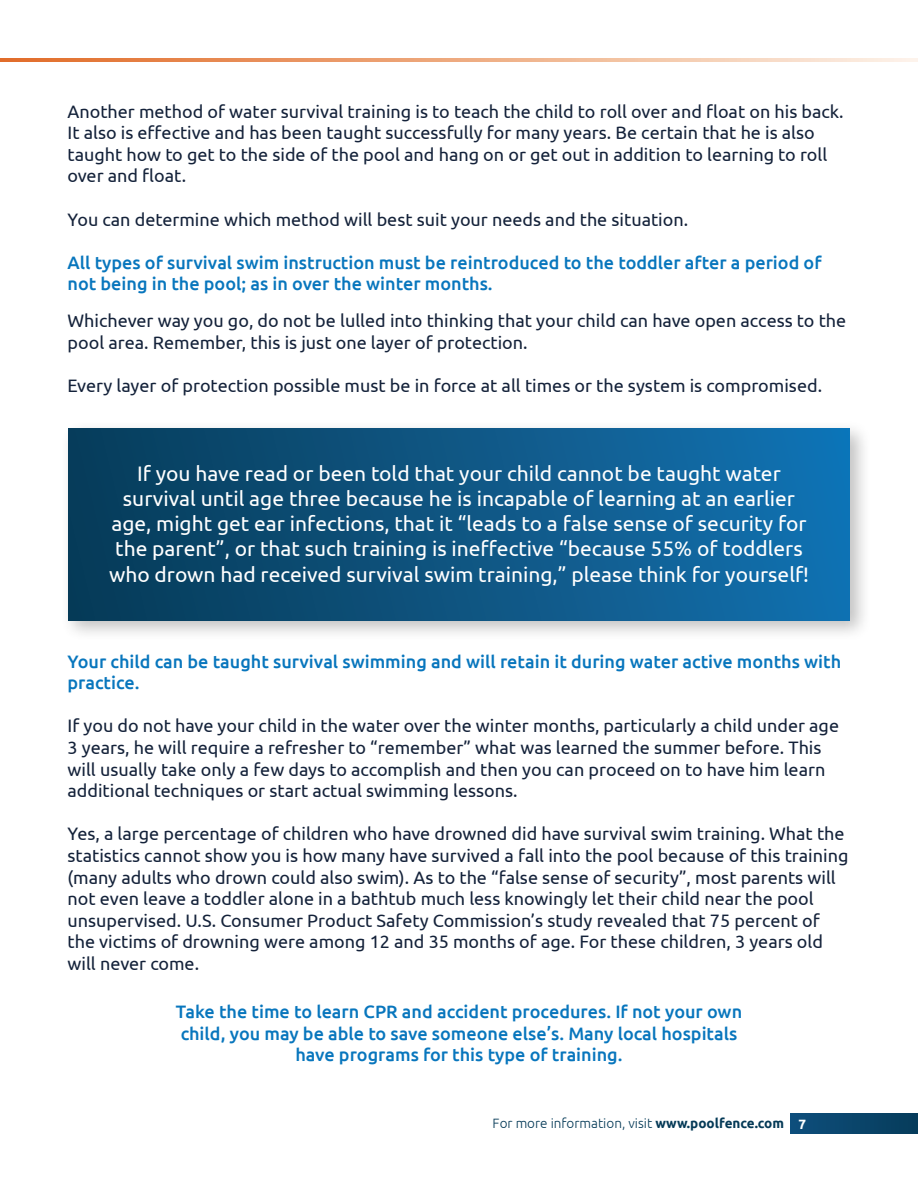
<style>
.page{position:relative;width:918px;height:1188px;background:#fff}
.page>*{position:absolute;margin:0;border:0;box-sizing:border-box;transform-origin:0 0}
.t1{font:21px/25.2px "Ubuntu";color:#fff;text-align:center}
.t2{font:18px/21.6px "Ubuntu";color:#14223a}
.t3{font:500 18px/21.6px "Ubuntu";color:#0876bd}
.t4{font:300 13.5px "Ubuntu";color:#053a57}
.s1{font-weight:700}
.s2{font-weight:700;color:#fff}
</style>
<div class="page">
<div style="left:791px;top:1114px;width:127px;height:20px;background:linear-gradient(to right,#0e4e7c,#063c5b)"></div>
<svg style="left:0;top:58px;width:918px;height:4px;background:#eeac84"></svg>
<div style="left:60px;top:420px;width:812px;height:222px;background:#000;opacity:.25"></div>
<div style="left:68px;top:429px;width:782px;height:191px;background:linear-gradient(to right,#083a56,#1372b2)"></div>
<p class="t2" style="left:68px;top:100px;width:778px">Another method of water survival training is to teach the child to roll over and float on his back.<br>It also is effective and has been taught successfully for many years. Be certain that he is also taught how to get to the side of the pool and hang on or get out in addition to learning to roll over and float.</p>
<p class="t2" style="left:68px;top:208px;width:622px">You can determine which method will best suit your needs and the situation.</p>
<p class="t3" style="left:68px;top:251px;width:756px">All types of survival swim instruction must be reintroduced to the toddler after a period of not being in the pool; as in over the winter months.</p>
<p class="t2" style="left:68px;top:310px;width:780px">Whichever way you go, do not be lulled into thinking that your child can have open access to the pool area. Remember, this is just one layer of protection.</p>
<p class="t2" style="left:68px;top:374px;width:756px">Every layer of protection possible must be in force at all times or the system is compromised.</p>
<p class="t1" style="left:109px;top:460px;width:701px">If you have read or been told that your child cannot be taught water survival until age three because he is incapable of learning at an earlier age, might get ear infections, that it “leads to a false sense of security for the parent”, or that such training is ineffective “because 55% of toddlers who drown had received survival swim training,” please think for yourself!</p>
<p class="t3" style="left:68px;top:650px;width:775px">Your child can be taught survival swimming and will retain it during water active months with practice.</p>
<p class="t2" style="left:68px;top:715px;width:773px">If you do not have your child in the water over the winter months, particularly a child under age 3 years, he will require a refresher to “remember” what was learned the summer before. This will usually take only a few days to accomplish and then you can proceed on to have him learn additional techniques or start actual swimming lessons.</p>
<p class="t2" style="left:68px;top:823px;width:782px">Yes, a large percentage of children who have drowned did have survival swim training. What the statistics cannot show you is how many have survived a fall into the pool because of this training (many adults who drown could also swim). As to the “false sense of security”, most parents will not even leave a toddler alone in a bathtub much less knowingly let their child near the pool unsupervised. U.S. Consumer Product Safety Commission’s study revealed that 75 percent of the victims of drowning were among 12 and 35 months of age. For these children, 3 years old will never come.</p>
<p class="t3" style="left:176px;top:1000px;width:568px;text-align:center">Take the time to learn CPR and accident procedures. If not your own child, you may be able to save someone else’s. Many local hospitals have programs for this type of training.</p>
<p class="t4" style="left:493px;top:1115px;width:315px">For more information, visit <span class="s1">www.poolfence.com</span> <span class="s2">7</span></p>
</div>
